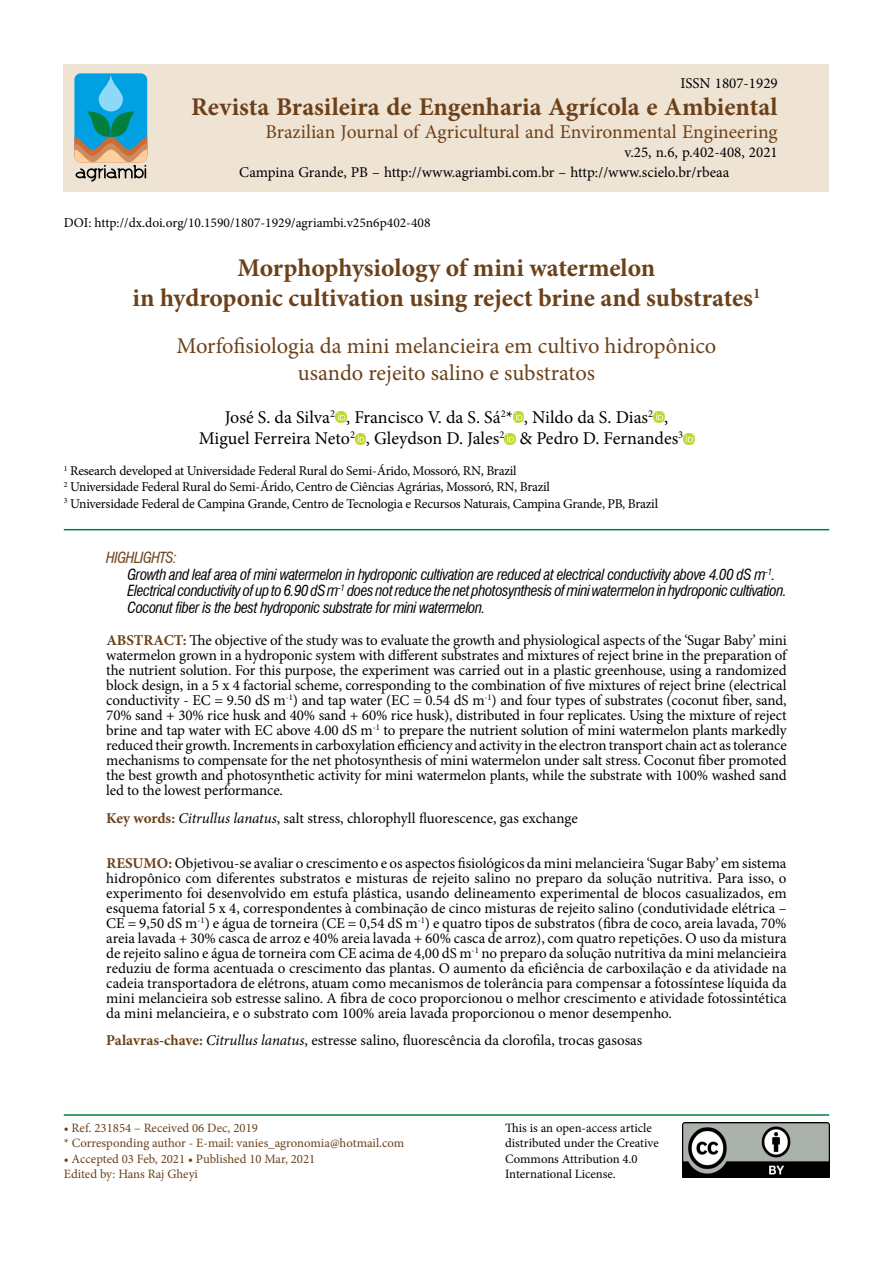
<style>
.page{position:relative;width:893px;height:1263px;background:#fff}
.page>*{position:absolute;margin:0;border:0;box-sizing:border-box;transform-origin:0 0}
.t1{font:700 25.5px/30.6px "Minion Pro";color:#6c4119;text-align:center}
.t2{font:22.5px/27px "Minion Pro";color:#6c4119;text-align:center}
.t3{font:19.5px "Minion Pro";color:#6c4119}
.t4{font:18px/21.6px "Minion Pro";color:#000}
.t5{font:15px/15px "Minion Pro";letter-spacing:-.005em;color:#000;text-align:justify}
.t6{font:italic condensed 15px/16.5px "Swiss 721 BT";letter-spacing:-.03em;color:#000}
.t7{font:13.5px/16.2px "Minion Pro";letter-spacing:-.02em;color:#000}
.t8{font:13.5px "Minion Pro";color:#000}
.t9{font:12.75px/15.3px "Minion Pro";color:#6c4119}
.t10{font:12.75px/15.3px "Minion Pro";color:#000}
.s1{color:#6c4119}
.s2{font-weight:700;color:#6c4119}
.s3{font-style:italic}
</style>
<div class="page">
<div style="left:64px;top:64px;width:765px;height:127px;background:#efe3d4"></div>
<img style="left:682px;top:1123px;width:147px;height:55px">
<svg style="left:74px;top:73px;width:73px;height:109px;background:#53a2b4"></svg>
<hr style="left:64px;top:1114px;width:765px;height:2px;background:#007f3e">
<svg style="left:335px;top:412px;width:11px;height:11px"></svg>
<svg style="left:513px;top:412px;width:11px;height:11px"></svg>
<svg style="left:653px;top:412px;width:11px;height:11px"></svg>
<svg style="left:355px;top:433px;width:11px;height:11px"></svg>
<svg style="left:504px;top:433px;width:11px;height:11px"></svg>
<svg style="left:683px;top:433px;width:11px;height:11px"></svg>
<hr style="left:64px;top:529px;width:765px;height:1px;background:#007f3e">
<p class="t5" style="left:680px;top:76px;width:99px">ISSN 1807-1929</p>
<h1 class="t1" style="left:191px;top:91px;width:588px">Revista Brasileira de Engenharia Agrícola e Ambiental</h1>
<h3 class="t3" style="left:265px;top:119px;width:514px">Brazilian Journal of Agricultural and Environmental Engineering</h3>
<p class="t5" style="left:624px;top:145px;width:155px">v.25, n.6, p.402-408, 2021</p>
<p class="t5" style="left:239px;top:165px;width:492px">Campina Grande, PB – http://www.agriambi.com.br – http://www.scielo.br/rbeaa</p>
<p class="t8" style="left:64px;top:214px;width:368px">DOI: http://dx.doi.org/10.1590/1807-1929/agriambi.v25n6p402-408</p>
<h1 class="t1" style="left:133px;top:252px;width:629px">Morphophysiology of mini watermelon<br>in hydroponic cultivation using reject brine and substrates<sup>1</sup></h1>
<h2 class="t2" style="left:177px;top:332px;width:541px">Morfofisiologia da mini melancieira em cultivo hidropônico usando rejeito salino e substratos</h2>
<p class="t4" style="left:199px;top:406px;width:486px;text-indent:26px">José S. da Silva<sup>2</sup> , Francisco V. da S. Sá<sup>2</sup>* , Nildo da S. Dias<sup>2</sup> ,<br>Miguel Ferreira Neto<sup>2</sup> , Gleydson D. Jales<sup>2</sup> &amp; Pedro D. Fernandes<sup>3</sup></p>
<p class="t7" style="left:64px;top:463px;width:596px"><sup>1</sup> Research developed at Universidade Federal Rural do Semi-Árido, Mossoró, RN, Brazil<br><sup>2</sup> Universidade Federal Rural do Semi-Árido, Centro de Ciências Agrárias, Mossoró, RN, Brazil<br><sup>3</sup> Universidade Federal de Campina Grande, Centro de Tecnologia e Recursos Naturais, Campina Grande, PB, Brazil</p>
<p class="t6" style="left:128px;top:549px;width:661px;text-indent:-21px"><span class="s1">HIGHLIGHTS:<br></span>Growth and leaf area of mini watermelon in hydroponic cultivation are reduced at electrical conductivity above 4.00 dS m<sup>-1</sup>.<br>Electrical conductivity of up to 6.90 dS m<sup>-1</sup> does not reduce the net photosynthesis of mini watermelon in hydroponic cultivation.<br>Coconut fiber is the best hydroponic substrate for mini watermelon.</p>
<p class="t5" style="left:106px;top:632px;width:682px"><span class="s2">ABSTRACT:</span> The objective of the study was to evaluate the growth and physiological aspects of the ‘Sugar Baby’ mini watermelon grown in a hydroponic system with different substrates and mixtures of reject brine in the preparation of the nutrient solution. For this purpose, the experiment was carried out in a plastic greenhouse, using a randomized block design, in a 5 x 4 factorial scheme, corresponding to the combination of five mixtures of reject brine (electrical conductivity - EC = 9.50 dS m<sup>-1</sup>) and tap water (EC = 0.54 dS m<sup>-1</sup>) and four types of substrates (coconut fiber, sand, 70% sand + 30% rice husk and 40% sand + 60% rice husk), distributed in four replicates. Using the mixture of reject brine and tap water with EC above 4.00 dS m<sup>-1</sup> to prepare the nutrient solution of mini watermelon plants markedly reduced their growth. Increments in carboxylation efficiency and activity in the electron transport chain act as tolerance mechanisms to compensate for the net photosynthesis of mini watermelon under salt stress. Coconut fiber promoted the best growth and photosynthetic activity for mini watermelon plants, while the substrate with 100% washed sand led to the lowest performance.</p>
<p class="t5" style="left:106px;top:810px;width:473px"><span class="s2">Key words:</span> <span class="s3">Citrullus lanatus</span>, salt stress, chlorophyll fluorescence, gas exchange</p>
<p class="t5" style="left:106px;top:855px;width:682px"><span class="s2">RESUMO:</span> Objetivou-se avaliar o crescimento e os aspectos fisiológicos da mini melancieira ‘Sugar Baby’ em sistema hidropônico com diferentes substratos e misturas de rejeito salino no preparo da solução nutritiva. Para isso, o experimento foi desenvolvido em estufa plástica, usando delineamento experimental de blocos casualizados, em esquema fatorial 5 x 4, correspondentes à combinação de cinco misturas de rejeito salino (condutividade elétrica – CE = 9,50 dS m<sup>-1</sup>) e água de torneira (CE = 0,54 dS m<sup>-1</sup>) e quatro tipos de substratos (fibra de coco, areia lavada, 70% areia lavada + 30% casca de arroz e 40% areia lavada + 60% casca de arroz), com quatro repetições. O uso da mistura de rejeito salino e água de torneira com CE acima de 4,00 dS m<sup>-1</sup> no preparo da solução nutritiva da mini melancieira reduziu de forma acentuada o crescimento das plantas. O aumento da eficiência de carboxilação e da atividade na cadeia transportadora de elétrons, atuam como mecanismos de tolerância para compensar a fotossíntese líquida da mini melancieira sob estresse salino. A fibra de coco proporcionou o melhor crescimento e atividade fotossintética da mini melancieira, e o substrato com 100% areia lavada proporcionou o menor desempenho.</p>
<p class="t5" style="left:106px;top:1033px;width:538px"><span class="s2">Palavras-chave:</span> <span class="s3">Citrullus lanatus</span>, estresse salino, fluorescência da clorofila, trocas gasosas</p>
<p class="t9" style="left:64px;top:1120px;width:342px">• Ref. 231854 – Received 06 Dec, 2019<br>* Corresponding author - E-mail: vanies_agronomia@hotmail.com</p>
<p class="t9" style="left:64px;top:1151px;width:253px">• Accepted 03 Feb, 2021 • Published 10 Mar, 2021<br>Edited by: Hans Raj Gheyi</p>
<p class="t10" style="left:505px;top:1120px;width:155px">This is an open-access article distributed under the Creative<br>Commons Attribution 4.0<br>International License.</p>
</div>
